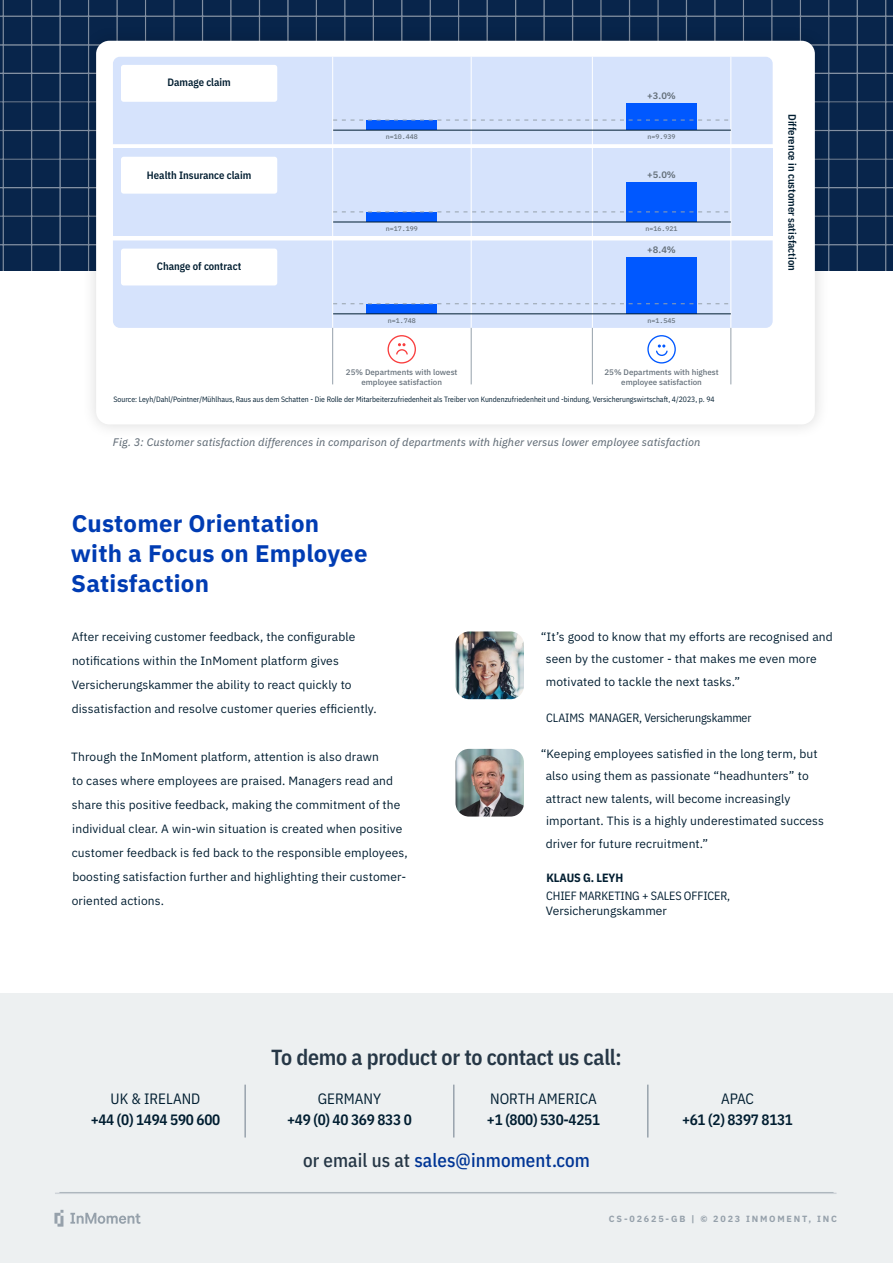
<style>
.page{position:relative;width:893px;height:1263px;background:#fff}
.page>*{position:absolute;margin:0;border:0;box-sizing:border-box;transform-origin:0 0}
.t1{font:700 24px/30px "IBM Plex Sans";letter-spacing:.01em;color:#003cb3}
.t2{font:600 21.9px "IBM Plex Sans Cond";letter-spacing:-.01em;color:#263746}
.t3{font:500 18.9px "IBM Plex Sans Cond";letter-spacing:.005em;color:#003595}
.t4{font:600 15px "IBM Plex Sans Cond";letter-spacing:-.02em;color:#001d30}
.t5{font:15px "IBM Plex Sans Cond";color:#001d30}
.t6{font:12px/24px "IBM Plex Sans";letter-spacing:.01em;color:#001d30}
.t7{font:12px "IBM Plex Sans Cond";letter-spacing:-.01em;color:#001d30}
.t8{font:700 12px "IBM Plex Sans Cond";letter-spacing:-.01em;color:#001d30}
.t9{font:italic 10.95px "IBM Plex Sans Text";letter-spacing:.01em;color:#646f79}
.t10{font:600 10.65px "IBM Plex Sans Cond";color:#001d30}
.t11{font:600 9.3px "IBM Plex Sans";color:#646f79}
.t12{font:700 9px "IBM Plex Sans";letter-spacing:.2em;color:#96a1ab}
.t13{font:500 7.95px/9.6px "IBM Plex Sans";color:#646f79;text-align:center}
.t14{font:7.65px "IBM Plex Sans Cond";color:#001d30}
.t15{font:500 6.75px "IBM Plex Mono";color:#646f79}
.s1{color:#263746}
</style>
<div class="page">
<div style="left:0;top:994px;width:893px;height:269px;background:#edf0f1"></div>
<img style="left:0;top:0;width:893px;height:270px">
<div style="left:81px;top:25px;width:749px;height:415px;background:#000;opacity:.15"></div>
<div style="left:96px;top:41px;width:719px;height:383px;background:#fff;border-radius:13px"></div>
<div style="left:113px;top:57px;width:660px;height:87px;background:#d6e3fc"></div>
<div style="left:113px;top:149px;width:660px;height:87px;background:#d6e3fc"></div>
<div style="left:113px;top:240px;width:660px;height:88px;background:#d6e3fc"></div>
<hr style="left:730px;top:57px;width:1px;height:271px;background:#fff">
<hr style="left:592px;top:57px;width:1px;height:271px;background:#fff">
<hr style="left:471px;top:57px;width:1px;height:271px;background:#fff">
<hr style="left:332px;top:57px;width:1px;height:271px;background:#fff">
<div style="left:121px;top:65px;width:156px;height:37px;background:#fff;border-radius:3px"></div>
<div style="left:121px;top:157px;width:156px;height:37px;background:#fff;border-radius:3px"></div>
<div style="left:121px;top:249px;width:156px;height:36px;background:#fff;border-radius:3px"></div>
<div style="left:367px;top:304px;width:70px;height:10px;background:#0058ff"></div>
<div style="left:626px;top:258px;width:71px;height:56px;background:#0058ff"></div>
<hr style="left:333px;top:313px;width:398px;height:1px;background:#001d30">
<svg style="left:333px;top:303px;width:398px;height:1px"></svg>
<div style="left:367px;top:213px;width:70px;height:9px;background:#0058ff"></div>
<div style="left:626px;top:183px;width:71px;height:39px;background:#0058ff"></div>
<hr style="left:333px;top:222px;width:398px;height:1px;background:#001d30">
<svg style="left:333px;top:212px;width:398px;height:1px"></svg>
<div style="left:367px;top:121px;width:70px;height:9px;background:#0058ff"></div>
<div style="left:626px;top:104px;width:71px;height:26px;background:#0058ff"></div>
<hr style="left:333px;top:130px;width:398px;height:1px;background:#001d30">
<svg style="left:333px;top:120px;width:398px;height:1px"></svg>
<svg style="left:648px;top:336px;width:27px;height:27px"></svg>
<div style="left:647px;top:335px;width:29px;height:29px;border:1px solid #0058ff;border-radius:50%"></div>
<svg style="left:655px;top:344px;width:13px;height:13px"></svg>
<svg style="left:388px;top:336px;width:27px;height:27px"></svg>
<div style="left:387px;top:335px;width:29px;height:29px;border:1px solid #f93e3e;border-radius:50%"></div>
<svg style="left:395px;top:343px;width:14px;height:13px"></svg>
<hr style="left:730px;top:328px;width:1px;height:56px;background:#96a1ab">
<hr style="left:592px;top:328px;width:1px;height:56px;background:#96a1ab">
<hr style="left:471px;top:328px;width:1px;height:56px;background:#96a1ab">
<hr style="left:332px;top:328px;width:1px;height:56px;background:#96a1ab">
<hr style="left:244px;top:1084px;width:2px;height:53px;background:#96a1ab">
<hr style="left:453px;top:1084px;width:1px;height:53px;background:#96a1ab">
<hr style="left:647px;top:1084px;width:1px;height:53px;background:#96a1ab">
<svg style="left:54px;top:1210px;width:9px;height:16px"></svg>
<svg style="left:70px;top:1213px;width:70px;height:11px"></svg>
<hr style="left:55px;top:1192px;width:781px;height:2px;background:#cfd4d9">
<img style="left:455px;top:631px;width:69px;height:68px">
<img style="left:455px;top:749px;width:69px;height:67px">
<p class="t10" style="left:167px;top:74px;width:65px">Damage claim</p>
<p class="t10" style="left:147px;top:166px;width:106px">Health Insurance claim</p>
<p class="t10" style="left:157px;top:258px;width:86px">Change of contract</p>
<p class="t11" style="left:647px;top:88px;width:30px">+3.0%</p>
<p class="t15" style="left:386px;top:131px;width:34px">n=10.448</p>
<p class="t15" style="left:648px;top:131px;width:30px">n=9.939</p>
<p class="t11" style="left:647px;top:167px;width:30px">+5.0%</p>
<p class="t15" style="left:386px;top:223px;width:34px">n=17.199</p>
<p class="t15" style="left:646px;top:223px;width:34px">n=16.921</p>
<p class="t11" style="left:647px;top:243px;width:30px">+8.4%</p>
<p class="t15" style="left:388px;top:315px;width:30px">n=1.748</p>
<p class="t15" style="left:648px;top:315px;width:30px">n=1.545</p>
<p class="t13" style="left:604px;top:367px;width:116px">25% Departments with highest employee satisfaction</p>
<p class="t14" style="left:114px;top:393px;width:603px">Source: Leyh/Dahl/Pointner/Mühlhaus, Raus aus dem Schatten - Die Rolle der Mitarbeiterzufriedenheit als Treiber von Kundenzufriedenheit und -bindung, Versicherungswirtschaft, 4/2023, p. 94</p>
<p class="t13" style="left:346px;top:367px;width:113px">25% Departments with lowest employee satisfaction</p>
<p class="t9" style="left:113px;top:433px;width:589px">Fig. 3: Customer satisfaction differences in comparison of departments with higher versus lower employee satisfaction</p>
<p class="t10" style="left:801px;top:114px;width:158px;rotate:90deg">Difference in customer satisfaction</p>
<h1 class="t1" style="left:71px;top:506px;width:298px">Customer Orientation with a Focus on Employee<br>Satisfaction</h1>
<p class="t6" style="left:72px;top:623px;width:306px">After receiving customer feedback, the configurable notifications within the InMoment platform gives Versicherungskammer the ability to react quickly to dissatisfaction and resolve customer queries efficiently.</p>
<p class="t6" style="left:71px;top:744px;width:338px">Through the InMoment platform, attention is also drawn<br>to cases where employees are praised. Managers read and share this positive feedback, making the commitment of the individual clear. A win-win situation is created when positive customer feedback is fed back to the responsible employees, boosting satisfaction further and highlighting their customer&shy;oriented actions.</p>
<p class="t6" style="left:546px;top:624px;width:288px;line-height:22.5px;text-indent:-5px">“It’s good to know that my efforts are recognised and seen by the customer - that makes me even more motivated to tackle the next tasks.”</p>
<p class="t7" style="left:546px;top:708px;width:207px">CLAIMS MANAGER, Versicherungskammer</p>
<p class="t6" style="left:546px;top:741px;width:280px;line-height:22.5px;text-indent:-5px">“Keeping employees satisfied in the long term, but also using them as passionate “headhunters” to attract new talents, will become increasingly important. This is a highly underestimated success driver for future recruitment.”</p>
<p class="t8" style="left:546px;top:868px;width:78px">KLAUS G. LEYH</p>
<p class="t7" style="left:546px;top:887px;width:185px">CHIEF MARKETING + SALES OFFICER,</p>
<p class="t6" style="left:546px;top:898px;width:123px">Versicherungskammer</p>
<p class="t5" style="left:111px;top:1087px;width:91px">UK &amp; IRELAND</p>
<p class="t4" style="left:91px;top:1107px;width:131px">+44 (0) 1494 590 600</p>
<h2 class="t2" style="left:271px;top:1040px;width:352px">To demo a product or to contact us call:</h2>
<p class="t5" style="left:318px;top:1087px;width:65px">GERMANY</p>
<p class="t4" style="left:287px;top:1107px;width:126px">+49 (0) 40 369 833 0</p>
<p class="t5" style="left:490px;top:1087px;width:108px">NORTH AMERICA</p>
<p class="t4" style="left:487px;top:1107px;width:115px">+1 (800) 530-4251</p>
<h3 class="t3" style="left:303px;top:1145px;width:288px"><span class="s1">or email us at</span> sales@inmoment.com</h3>
<p class="t5" style="left:721px;top:1087px;width:34px">APAC</p>
<p class="t4" style="left:682px;top:1107px;width:113px">+61 (2) 8397 8131</p>
<p class="t12" style="left:609px;top:1211px;width:230px">CS-02625-GB | © 2023 INMOMENT, INC</p>
</div>
